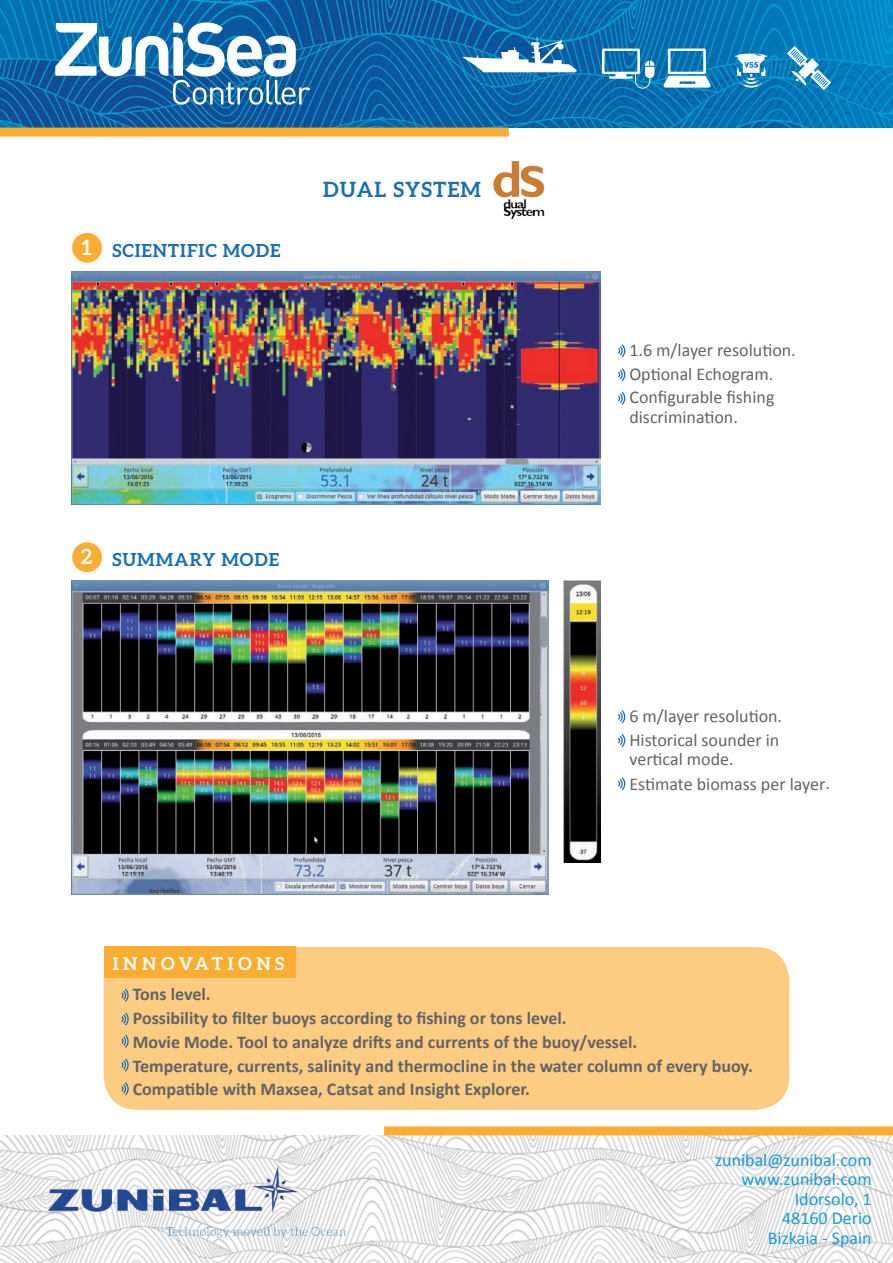
<style>
.page{position:relative;width:893px;height:1263px;background:#fff}
.page>*{position:absolute;margin:0;border:0;box-sizing:border-box;transform-origin:0 0}
.t1{font:700 21px "Aleo";letter-spacing:.05em;color:#176db7}
.t2{font:700 18px/23.7px "Calibri";color:#636366}
.t3{font:18px/23.7px "Calibri";color:#636366}
.t4{font:18px/19.5px "Calibri";color:#1b9ad7;text-align:right}
.t5{font:700 18px "Aleo";letter-spacing:.05em;color:#176db7}
.t6{font:700 18px "Aleo";letter-spacing:.25em;color:#fff}
.s1{font-size:21px;color:#fff}
</style>
<div class="page">
<img style="left:0;top:0;width:893px;height:128px">
<img style="left:0;top:1135px;width:893px;height:128px">
<div style="left:0;top:128px;width:509px;height:9px;background:#fbad31"></div>
<img style="left:43px;top:1161px;width:315px;height:83px">
<svg style="left:463px;top:37px;width:114px;height:35px"></svg>
<svg style="left:787px;top:46px;width:44px;height:44px"></svg>
<svg style="left:602px;top:49px;width:52px;height:40px"></svg>
<svg style="left:664px;top:49px;width:46px;height:39px"></svg>
<svg style="left:735px;top:54px;width:32px;height:34px"></svg>
<svg style="left:55px;top:22px;width:255px;height:83px"></svg>
<img style="left:71px;top:271px;width:530px;height:234px">
<img style="left:71px;top:581px;width:478px;height:314px">
<img style="left:493px;top:160px;width:52px;height:59px">
<div style="left:72px;top:233px;width:30px;height:30px;background:#fbad31;border-radius:50%"></div>
<div style="left:72px;top:542px;width:30px;height:30px;background:#fbad31;border-radius:50%"></div>
<svg style="left:618px;top:344px;width:7px;height:13px"></svg>
<svg style="left:618px;top:368px;width:7px;height:13px"></svg>
<svg style="left:618px;top:392px;width:7px;height:13px"></svg>
<svg style="left:618px;top:710px;width:7px;height:13px"></svg>
<svg style="left:618px;top:734px;width:7px;height:13px"></svg>
<svg style="left:618px;top:777px;width:7px;height:13px"></svg>
<img style="left:564px;top:581px;width:37px;height:282px">
<div style="left:104px;top:947px;width:685px;height:163px;background:#fdcc83;border-radius:34px"></div>
<div style="left:104px;top:947px;width:192px;height:31px;background:#fbad31"></div>
<svg style="left:121px;top:989px;width:8px;height:13px"></svg>
<svg style="left:121px;top:1012px;width:8px;height:13px"></svg>
<svg style="left:121px;top:1035px;width:8px;height:13px"></svg>
<svg style="left:121px;top:1058px;width:8px;height:13px"></svg>
<svg style="left:121px;top:1082px;width:8px;height:13px"></svg>
<div style="left:384px;top:1126px;width:509px;height:9px;background:#fbad31"></div>
<p class="t5" style="left:81px;top:240px;width:201px"><span class="s1">1</span> SCIENTIFIC MODE</p>
<p class="t1" style="left:323px;top:177px;width:159px">DUAL SYSTEM</p>
<p class="t5" style="left:81px;top:549px;width:200px"><span class="s1">2</span> SUMMARY MODE</p>
<p class="t3" style="left:629px;top:337px;width:168px">1.6 m/layer resolution.<br>Optional Echogram.<br>Configurable fishing</p>
<p class="t3" style="left:629px;top:404px;width:110px">discrimination.</p>
<p class="t3" style="left:629px;top:703px;width:154px">6 m/layer resolution.<br>Historical sounder in</p>
<p class="t3" style="left:629px;top:746px;width:202px;line-height:25.2px">vertical mode.<br>Estimate biomass per layer.</p>
<p class="t6" style="left:113px;top:953px;width:173px">INNOVATIONS</p>
<p class="t2" style="left:133px;top:982px;width:621px">Tons level.<br>Possibility to filter buoys according to fishing or tons level.<br>Movie Mode. Tool to analyze drifts and currents of the buoy/vessel.<br>Temperature, currents, salinity and thermocline in the water column of every buoy.<br>Compatible with Maxsea, Catsat and Insight Explorer.</p>
<p class="t4" style="left:715px;top:1149px;width:158px">zunibal@zunibal.com www.zunibal.com<br>Idorsolo, 1<br>48160 Derio<br>Bizkaia - Spain</p>
</div>
